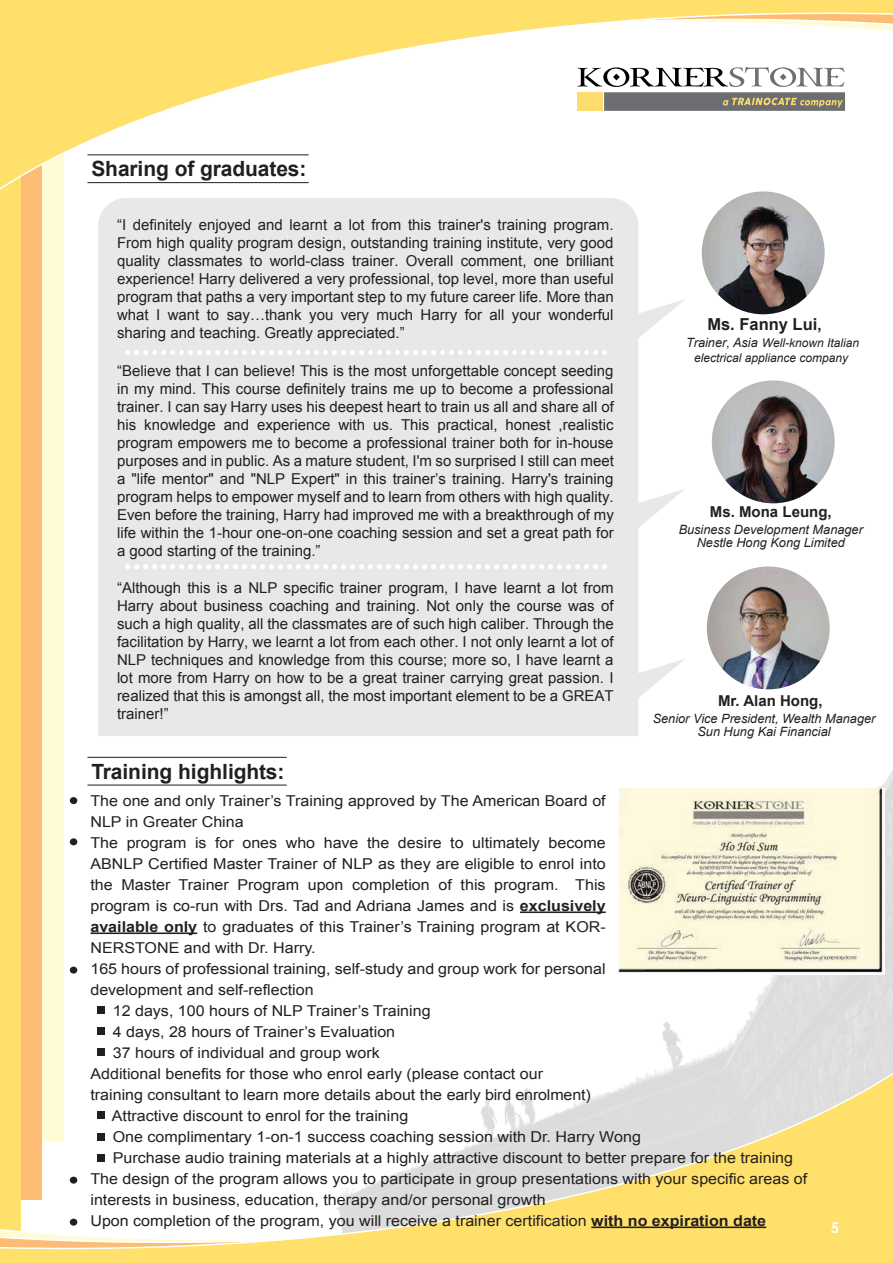
<style>
.page{position:relative;width:893px;height:1263px;background:#fff}
.page>*{position:absolute;margin:0;border:0;box-sizing:border-box;transform-origin:0 0}
.t1{font:700 21px "Arial";letter-spacing:-.005em;color:#231f20}
.t2{font:700 16.5px "Arial";color:#231f20}
.t3{font:15px/18px "Arial";color:#231f20;text-align:justify}
.t4{font:15px "Arial";color:#231f20;scale:1.07 1}
.t5{font:700 15px "Arial";color:#231f20}
.t6{font:700 15px "Century Gothic";color:#fff}
.t7{font:italic 12.75px/13.5px "Arial";color:#231f20;text-align:center}
.t8{font:italic 12px/15.5px "Arial";color:#231f20;text-align:center}
.s1{font-size:15px}
.s2{font-size:12.75px}
.s3{font-weight:700}
</style>
<div class="page">
<img style="left:63px;top:741px;width:830px;height:317px">
<div style="left:0;top:0;width:63px;height:1140px;background:#fffcd5"></div>
<div style="left:0;top:0;width:42px;height:1200px;background:#fcbc76"></div>
<div style="left:0;top:0;width:20px;height:1263px;background:#ffe06a"></div>
<svg style="left:0;top:0;width:893px;height:204px"></svg>
<svg style="left:0;top:1058px;width:893px;height:205px"></svg>
<svg style="left:638px;top:488px;width:47px;height:54px"></svg>
<svg style="left:638px;top:658px;width:47px;height:54px"></svg>
<div style="left:98px;top:198px;width:540px;height:538px;background:#e7e8e9"></div>
<svg style="left:125px;top:299px;width:560px;height:56px;background:#e9eaea"></svg>
<svg style="left:125px;top:564px;width:482px;height:5px"></svg>
<hr style="left:87px;top:757px;width:200px;height:1px;background:#231f20">
<hr style="left:87px;top:785px;width:200px;height:1px;background:#231f20">
<hr style="left:87px;top:154px;width:222px;height:1px;background:#231f20">
<hr style="left:87px;top:182px;width:222px;height:1px;background:#231f20">
<hr style="left:520px;top:911px;width:86px;height:2px;background:#231f20">
<hr style="left:90px;top:932px;width:107px;height:2px;background:#231f20">
<hr style="left:591px;top:1226px;width:175px;height:2px;background:#231f20">
<div style="left:70px;top:797px;width:7px;height:7px;background:#231f20;border-radius:50%"></div>
<div style="left:70px;top:838px;width:7px;height:7px;background:#231f20;border-radius:50%"></div>
<div style="left:70px;top:967px;width:7px;height:7px;background:#231f20;border-radius:50%"></div>
<div style="left:70px;top:1218px;width:7px;height:8px;background:#231f20;border-radius:50%"></div>
<div style="left:70px;top:1177px;width:7px;height:7px;background:#231f20;border-radius:50%"></div>
<div style="left:97px;top:1006px;width:7px;height:7px;background:#231f20"></div>
<div style="left:97px;top:1027px;width:7px;height:7px;background:#231f20"></div>
<div style="left:97px;top:1048px;width:7px;height:7px;background:#231f20"></div>
<div style="left:97px;top:1111px;width:7px;height:8px;background:#231f20"></div>
<div style="left:97px;top:1133px;width:7px;height:7px;background:#231f20"></div>
<div style="left:97px;top:1154px;width:7px;height:8px;background:#231f20"></div>
<img style="left:617px;top:788px;width:267px;height:186px">
<div style="left:604px;top:92px;width:241px;height:19px;background:#6d6e71"></div>
<svg style="left:578px;top:67px;width:267px;height:20px"></svg>
<div style="left:578px;top:92px;width:25px;height:19px;background:#fcdc6c"></div>
<svg style="left:723px;top:98px;width:120px;height:9px"></svg>
<img style="left:712px;top:380px;width:123px;height:123px;border-radius:61px">
<img style="left:707px;top:566px;width:123px;height:123px;border-radius:61px">
<img style="left:702px;top:191px;width:123px;height:123px;border-radius:61px">
<h1 class="t1" style="left:91px;top:155px;width:217px">Sharing of graduates:</h1>
<p class="t3" style="left:117px;top:216px;width:498px">“I definitely enjoyed and learnt a lot from this trainer's training program.<br>From high quality program design, outstanding training institute, very good quality classmates to world-class trainer. Overall comment, one brilliant experience! Harry delivered a very professional, top level, more than useful program that paths a very important step to my future career life. More than what I want to say…thank you very much Harry for all your wonderful sharing and teaching. Greatly appreciated.”</p>
<p class="t3" style="left:117px;top:362px;width:498px">“Believe that I can believe! This is the most unforgettable concept seeding in my mind. This course definitely trains me up to become a professional trainer. I can say Harry uses his deepest heart to train us all and share all of his knowledge and experience with us. This practical, honest ,realistic program empowers me to become a professional trainer both for in-house purposes and in public. As a mature student, I'm so surprised I still can meet a "life mentor" and "NLP Expert" in this trainer’s training. Harry's training program helps to empower myself and to learn from others with high quality.<br>Even before the training, Harry had improved me with a breakthrough of my life within the 1-hour one-on-one coaching session and set a great path for a good starting of the training.”</p>
<p class="t3" style="left:117px;top:578px;width:498px">“Although this is a NLP specific trainer program, I have learnt a lot from Harry about business coaching and training. Not only the course was of such a high quality, all the classmates are of such high caliber. Through the facilitation by Harry, we learnt a lot from each other. I not only learnt a lot of NLP techniques and knowledge from this course; more so, I have learnt a lot more from Harry on how to be a great trainer carrying great passion. I realized that this is amongst all, the most important element to be a GREAT trainer!”</p>
<h1 class="t1" style="left:91px;top:757px;width:195px">Training highlights:</h1>
<p class="t2" style="left:707px;top:313px;width:116px">Ms. Fanny Lui<span class="s1">,</span></p>
<p class="t8" style="left:686px;top:335px;width:175px"><span class="s2">Trainer, Asia</span> Well-known Italian electrical appliance company</p>
<p class="t5" style="left:710px;top:502px;width:123px">Ms. Mona Leung,</p>
<p class="t7" style="left:679px;top:523px;width:186px">Business Development Manager<br>Nestle Hong Kong Limited</p>
<p class="t5" style="left:718px;top:691px;width:106px">Mr. Alan Hong,</p>
<p class="t7" style="left:653px;top:712px;width:224px">Senior Vice President, Wealth Manager<br>Sun Hung Kai Financial</p>
<p class="t4" style="left:90px;top:790px;width:483px">The one and only Trainer’s Training approved by The American Board of</p>
<p class="t4" style="left:90px;top:811px;width:145px">NLP in Greater China</p>
<p class="t4" style="left:90px;top:832px;width:483px">The program is for ones who have the desire to ultimately become</p>
<p class="t4" style="left:90px;top:853px;width:483px">ABNLP Certified Master Trainer of NLP as they are eligible to enrol into</p>
<p class="t4" style="left:90px;top:874px;width:483px">the Master Trainer Program upon completion of this program. This</p>
<p class="t4" style="left:90px;top:895px;width:483px">program is co-run with Drs. Tad and Adriana James and is <span class="s3">exclusively</span></p>
<p class="t4" style="left:90px;top:916px;width:483px"><span class="s3">available only</span> to graduates of this Trainer’s Training program at KOR-</p>
<p class="t4" style="left:90px;top:937px;width:212px">NERSTONE and with Dr. Harry.</p>
<p class="t4" style="left:90px;top:958px;width:483px">165 hours of professional training, self-study and group work for personal</p>
<p class="t4" style="left:90px;top:979px;width:210px">development and self-reflection</p>
<p class="t4" style="left:113px;top:1000px;width:299px">12 days, 100 hours of NLP Trainer’s Training</p>
<p class="t4" style="left:113px;top:1021px;width:265px">4 days, 28 hours of Trainer’s Evaluation</p>
<p class="t4" style="left:113px;top:1042px;width:251px">37 hours of individual and group work</p>
<p class="t4" style="left:90px;top:1063px;width:425px">Additional benefits for those who enrol early (please contact our</p>
<p class="t4" style="left:90px;top:1084px;width:469px">training consultant to learn more details about the early bird enrolment)</p>
<p class="t4" style="left:112px;top:1105px;width:279px">Attractive discount to enrol for the training</p>
<p class="t4" style="left:113px;top:1126px;width:495px">One complimentary 1-on-1 success coaching session with Dr. Harry Wong</p>
<p class="t4" style="left:113px;top:1147px;width:637px">Purchase audio training materials at a highly attractive discount to better prepare for the training</p>
<p class="t4" style="left:90px;top:1168px;width:671px">The design of the program allows you to participate in group presentations with your specific areas of</p>
<p class="t4" style="left:90px;top:1189px;width:427px">interests in business, education, therapy and/or personal growth</p>
<p class="t4" style="left:90px;top:1210px;width:633px">Upon completion of the program, you will receive a trainer certification <span class="s3">with no expiration date</span></p>
<p class="t6" style="left:831px;top:1216px;width:10px">5</p>
</div>
